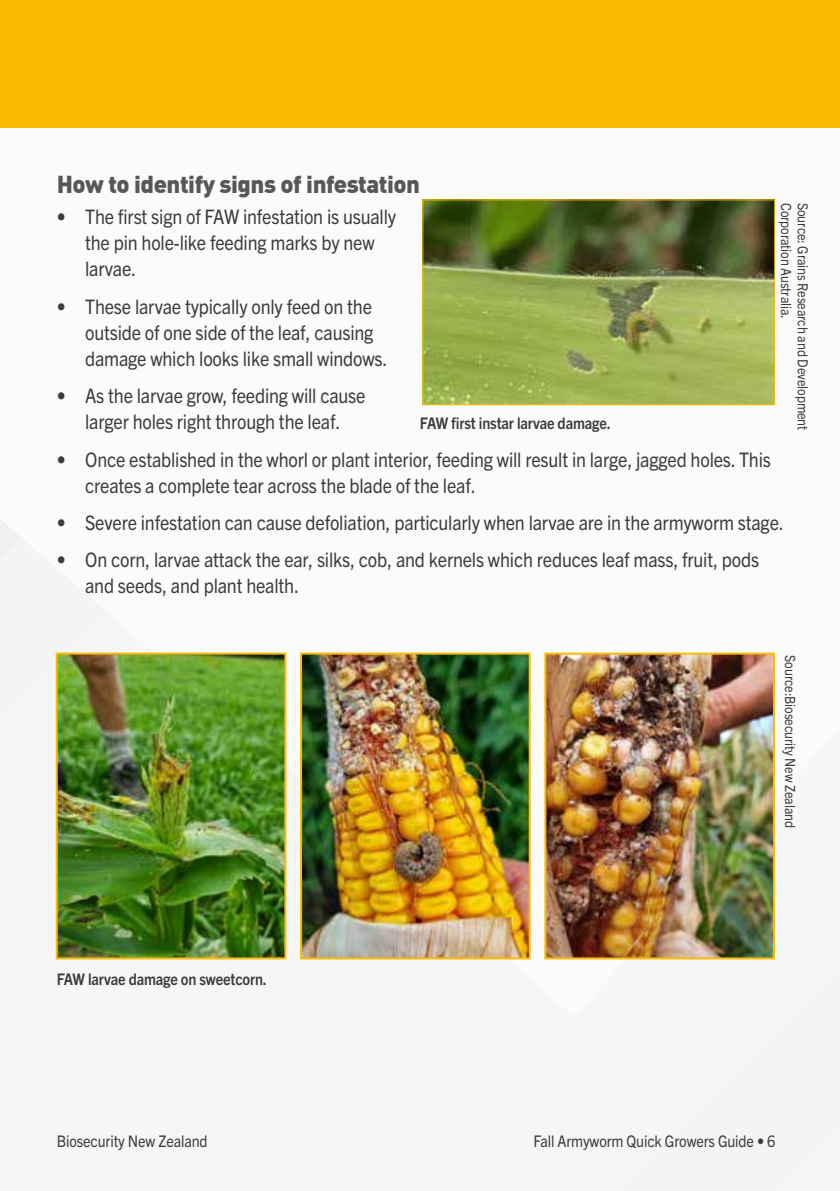
<style>
.page{position:relative;width:840px;height:1191px;background:#fff}
.page>*{position:absolute;margin:0;border:0;box-sizing:border-box;transform-origin:0 0}
._2_body_heading_2{font:900 24px "DIN";letter-spacing:-.02em;color:#575756}
.t1{font:20px/26px "Trade Gothic Next LT Pro";letter-spacing:-.01em;color:#3c3c3b;scale:.9 1}
._3_body_copy{font:700 16px "Trade Gothic Next LT Pro";letter-spacing:-.01em;color:#3c3c3b;scale:.9 1}
.t2{font:16px "Trade Gothic Next LT Pro";letter-spacing:-.01em;color:#3c3c3b;scale:.9 1}
._3_body_copy-2{font:14px "Trade Gothic Next LT Pro";letter-spacing:-.01em;color:#3c3c3b;scale:.9 1}
</style>
<div class="page">
<div style="left:0;top:91px;width:839px;height:1100px;background:#f7f6f7"></div>
<div style="left:0;top:0;width:839px;height:128px;background:#fbba00"></div>
<img style="left:424px;top:202px;width:348px;height:201px">
<div style="left:422px;top:200px;width:352px;height:205px;border:1px solid #fbba00"></div>
<img style="left:59px;top:655px;width:224px;height:301px">
<div style="left:56px;top:652px;width:230px;height:307px;border:2px solid #fbba00"></div>
<img style="left:303px;top:655px;width:224px;height:301px">
<div style="left:300px;top:652px;width:230px;height:307px;border:2px solid #fbba00"></div>
<img style="left:547px;top:655px;width:224px;height:301px">
<div style="left:544px;top:652px;width:230px;height:307px;border:2px solid #fbba00"></div>
<p class="_2_body_heading_2" style="left:57px;top:168px;width:364px">How to identify signs of infestation</p>
<p class="t1" style="left:85px;top:203px;width:347px;text-indent:-28px">• The first sign of FAW infestation is usually the pin hole-like feeding marks by new larvae.</p>
<p class="t1" style="left:85px;top:292px;width:337px;text-indent:-28px">• These larvae typically only feed on the outside of one side of the leaf, causing damage which looks like small windows.</p>
<p class="t1" style="left:57px;top:381px;width:344px;text-align:center">• As the larvae grow, feeding will cause larger holes right through the leaf.</p>
<p class="t1" style="left:85px;top:445px;width:763px;text-indent:-28px">• Once established in the whorl or plant interior, feeding will result in large, jagged holes. This creates a complete tear across the blade of the leaf.</p>
<p class="t1" style="left:57px;top:508px;width:809px">• Severe infestation can cause defoliation, particularly when larvae are in the armyworm stage.</p>
<p class="t1" style="left:85px;top:545px;width:750px;text-indent:-28px">• On corn, larvae attack the ear, silks, cob, and kernels which reduces leaf mass, fruit, pods and seeds, and plant health.</p>
<p class="_3_body_copy-2" style="left:795px;top:203px;width:130px;rotate:90deg">Corporation Australia.</p>
<p class="_3_body_copy-2" style="left:812px;top:203px;width:254px;rotate:90deg">Source: Grains Research and Development</p>
<p class="_3_body_copy" style="left:420px;top:412px;width:213px">FAW first instar larvae damage.</p>
<p class="_3_body_copy" style="left:57px;top:968px;width:235px">FAW larvae damage on sweetcorn.</p>
<p class="_3_body_copy-2" style="left:799px;top:655px;width:193px;rotate:90deg">Source:Biosecurity New Zealand</p>
<p class="t2" style="left:57px;top:1129px;width:169px">Biosecurity New Zealand</p>
<p class="t2" style="left:533px;top:1129px;width:270px">Fall Armyworm Quick Growers Guide • 6</p>
</div>
